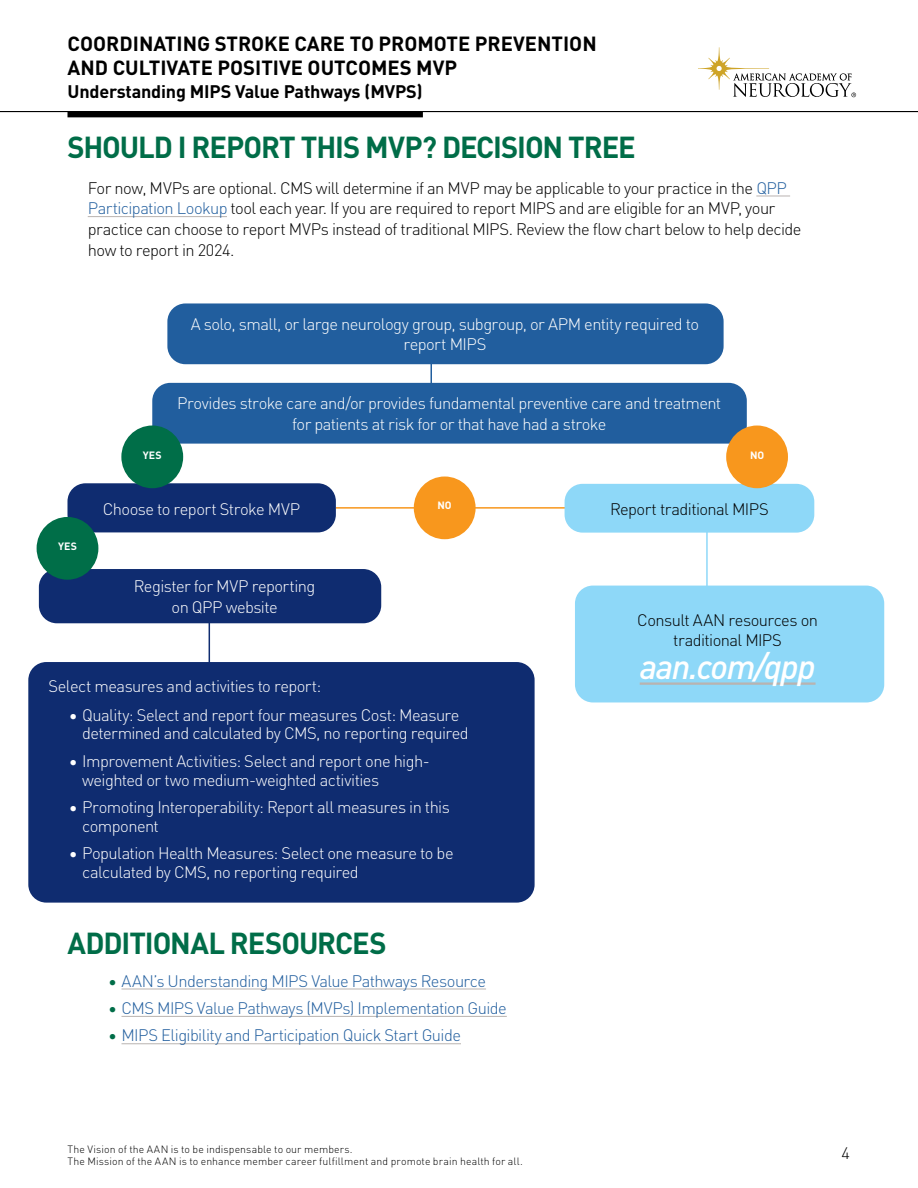
<style>
.page{position:relative;width:918px;height:1188px;background:#fff}
.page>*{position:absolute;margin:0;border:0;box-sizing:border-box;transform-origin:0 0}
.t1{font:italic 500 34.5px "DIN Pro";letter-spacing:-.04em;color:#fff}
.t2{font:700 30px "DIN Pro";letter-spacing:-.035em;color:#006d48}
.t3{font:700 20.25px/23.2px "DIN Pro";color:#000}
.t4{font:700 18px "DIN Pro";letter-spacing:-.01em;color:#000}
.t5{font:300 16.5px/18.8px "DIN Pro";letter-spacing:-.035em;color:#fff}
.t6{font:300 16.5px/20.7px "DIN Pro";letter-spacing:-.035em;color:#000}
.t7{font:300 16.5px "DIN Pro";letter-spacing:-.035em;color:#215e9e}
.t8{font:300 10.5px/12px "DIN Pro";letter-spacing:.01em;color:#000}
.t9{font:700 10.5px "DIN Pro";letter-spacing:.005em;color:#fff}
.s1{color:#215e9e}
.s2{color:#006d48}
</style>
<div class="page">
<svg style="left:698px;top:47px;width:158px;height:50px"></svg>
<hr style="left:0;top:111px;width:918px;height:1px;background:#000">
<div style="left:68px;top:111px;width:355px;height:6px;background:#000"></div>
<hr style="left:430px;top:330px;width:2px;height:95px;background:#215e9e">
<hr style="left:209px;top:596px;width:1px;height:94px;background:#0f2c70">
<hr style="left:706px;top:509px;width:2px;height:94px;background:#8ed8f8">
<hr style="left:336px;top:507px;width:250px;height:2px;background:#f8971d">
<div style="left:565px;top:484px;width:249px;height:49px;background:#8ed8f8;border-radius:18px"></div>
<div style="left:575px;top:586px;width:309px;height:116px;background:#8ed8f8;border-radius:18px"></div>
<div style="left:28px;top:662px;width:507px;height:241px;background:#0f2c70;border-radius:18px"></div>
<div style="left:67px;top:483px;width:269px;height:49px;background:#0f2c70;border-radius:18px"></div>
<div style="left:39px;top:569px;width:342px;height:54px;background:#0f2c70;border-radius:18px"></div>
<hr style="left:756px;top:196px;width:34px;height:1px;background:#b9b3b0">
<hr style="left:88px;top:216px;width:139px;height:1px;background:#b9b3b0">
<div style="left:167px;top:303px;width:557px;height:61px;background:#215e9e;border-radius:18px"></div>
<div style="left:152px;top:383px;width:595px;height:61px;background:#215e9e;border-radius:18px"></div>
<hr style="left:640px;top:682px;width:176px;height:3px;background:#b9b3b0">
<div style="left:121px;top:426px;width:62px;height:62px;background:#006e48;border-radius:50%"></div>
<div style="left:37px;top:517px;width:61px;height:63px;background:#006e48;border-radius:50%"></div>
<div style="left:726px;top:426px;width:62px;height:62px;background:#f8971d;border-radius:50%"></div>
<div style="left:414px;top:477px;width:62px;height:62px;background:#f8971d;border-radius:50%"></div>
<hr style="left:122px;top:989px;width:364px;height:1px;background:#b9b3b0">
<hr style="left:122px;top:1016px;width:385px;height:1px;background:#b9b3b0">
<hr style="left:122px;top:1043px;width:339px;height:1px;background:#b9b3b0">
<p class="t3" style="left:68px;top:31px;width:531px">COORDINATING STROKE CARE TO PROMOTE PREVENTION<br>AND CULTIVATE POSITIVE OUTCOMES MVP</p>
<p class="t4" style="left:68px;top:77px;width:357px">Understanding MIPS Value Pathways (MVPS)</p>
<h2 class="t2" style="left:68px;top:124px;width:570px">SHOULD I REPORT THIS MVP? DECISION TREE</h2>
<p class="t6" style="left:88px;top:176px;width:715px">For now, MVPs are optional. CMS will determine if an MVP may be applicable to your practice in the <span class="s1">QPP Participation Lookup</span> tool each year. If you are required to report MIPS and are eligible for an MVP, your practice can choose to report MVPs instead of traditional MIPS. Review the flow chart below to help decide how to report in 2024.</p>
<p class="t5" style="left:191px;top:312px;width:510px;line-height:20.7px;text-align:center">A solo, small, or large neurology group, subgroup, or APM entity required to report MIPS</p>
<p class="t9" style="left:143px;top:447px;width:20px">YES</p>
<p class="t5" style="left:177px;top:392px;width:546px;line-height:20.7px;text-align:center">Provides stroke care and/or provides fundamental preventive care and treatment for patients at risk for or that have had a stroke</p>
<p class="t9" style="left:750px;top:447px;width:16px">NO</p>
<p class="t9" style="left:58px;top:538px;width:20px">YES</p>
<p class="t9" style="left:438px;top:498px;width:16px">NO</p>
<p class="t5" style="left:103px;top:498px;width:199px">Choose to report Stroke MVP</p>
<p class="t6" style="left:610px;top:497px;width:160px">Report traditional MIPS</p>
<p class="t5" style="left:134px;top:575px;width:183px;line-height:20.7px;text-align:center">Register for MVP reporting on QPP website</p>
<p class="t5" style="left:49px;top:676px;width:274px">Select measures and activities to report:</p>
<p class="t5" style="left:82px;top:704px;width:388px;text-indent:-13px">• Quality: Select and report four measures Cost: Measure determined and calculated by CMS, no reporting required</p>
<p class="t5" style="left:82px;top:750px;width:349px;text-indent:-13px">• Improvement Activities: Select and report one high&shy;weighted or two medium-weighted activities</p>
<p class="t5" style="left:82px;top:797px;width:369px;text-indent:-13px">• Promoting Interoperability: Report all measures in this component</p>
<p class="t5" style="left:82px;top:843px;width:373px;text-indent:-13px">• Population Health Measures: Select one measure to be calculated by CMS, no reporting required</p>
<h2 class="t2" style="left:68px;top:920px;width:321px">ADDITIONAL RESOURCES</h2>
<p class="t7" style="left:108px;top:968px;width:380px"><span class="s2">•</span> AAN’s Understanding MIPS Value Pathways Resource</p>
<p class="t7" style="left:108px;top:996px;width:400px"><span class="s2">•</span> CMS MIPS Value Pathways (MVPs) Implementation Guide</p>
<p class="t7" style="left:108px;top:1023px;width:354px"><span class="s2">•</span> MIPS Eligibility and Participation Quick Start Guide</p>
<p class="t6" style="left:637px;top:608px;width:182px;text-align:center">Consult AAN resources on traditional MIPS</p>
<h1 class="t1" style="left:640px;top:640px;width:177px">aan.com/qpp</h1>
<p class="t8" style="left:68px;top:1142px;width:457px">The Vision of the AAN is to be indispensable to our members.<br>The Mission of the AAN is to enhance member career fulfillment and promote brain health for all.</p>
<p class="t6" style="left:841px;top:1142px;width:10px">4</p>
</div>
